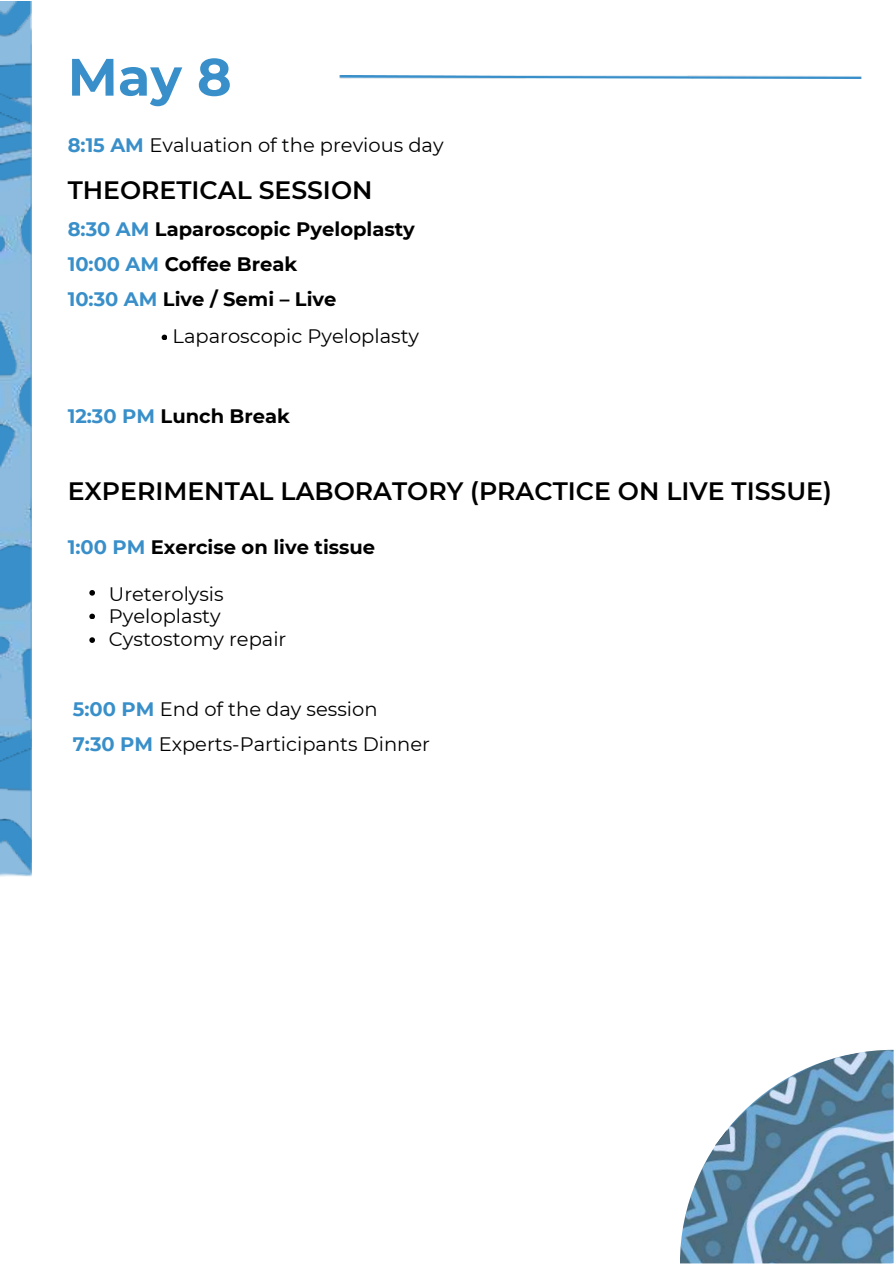
<style>
.page{position:relative;width:894px;height:1264px;background:#fff}
.page>*{position:absolute;margin:0;border:0;box-sizing:border-box;transform-origin:0 0}
.t1{font:700 52.5px "Montserrat";color:#398fc9}
.t2{font:600 25.05px "Montserrat";color:#000}
.t3{font:19.5px/22.5px "Montserrat";color:#000}
.t4{font:700 19.5px/34.8px "Montserrat";color:#000}
.s1{font-weight:700;color:#398fc9}
.s2{color:#398fc9}
</style>
<div class="page">
<svg style="left:162px;top:334px;width:5px;height:6px"></svg>
<img style="left:339px;top:75px;width:523px;height:4px">
<img style="left:0;top:66px;width:32px;height:722px">
<img style="left:0;top:126px;width:32px;height:603px">
<img style="left:0;top:36px;width:32px;height:30px">
<img style="left:0;top:1px;width:32px;height:35px">
<img style="left:0;top:788px;width:32px;height:31px">
<img style="left:0;top:872px;width:32px;height:4px">
<img style="left:0;top:819px;width:32px;height:53px">
<svg style="left:0;top:873px;width:6px;height:3px"></svg>
<img style="left:0;top:93px;width:32px;height:33px">
<img style="left:0;top:729px;width:32px;height:33px">
<img style="left:680px;top:1049px;width:213px;height:214px">
<svg style="left:89px;top:590px;width:6px;height:5px"></svg>
<svg style="left:89px;top:613px;width:6px;height:6px"></svg>
<svg style="left:89px;top:637px;width:6px;height:6px"></svg>
<svg style="left:714px;top:1128px;width:22px;height:17px"></svg>
<h1 class="t1" style="left:68px;top:45px;width:165px">May 8</h1>
<p class="t3" style="left:68px;top:134px;width:377px"><span class="s1">8:15 AM</span> Evaluation of the previous day</p>
<p class="t2" style="left:68px;top:175px;width:306px">THEORETICAL SESSION</p>
<p class="t4" style="left:68px;top:212px;width:348px"><span class="s2">8:30 AM</span> Laparoscopic Pyeloplasty<br><span class="s2">10:00 AM</span> Coffee Break<br><span class="s2">10:30 AM</span> Live / Semi – Live</p>
<p class="t3" style="left:172px;top:325px;width:248px">Laparoscopic Pyeloplasty</p>
<p class="t4" style="left:68px;top:398px;width:224px"><span class="s2">12:30 PM</span> Lunch Break</p>
<p class="t2" style="left:68px;top:476px;width:765px">EXPERIMENTAL LABORATORY (PRACTICE ON LIVE TISSUE)</p>
<p class="t4" style="left:68px;top:529px;width:309px"><span class="s2">1:00 PM</span> Exercise on live tissue</p>
<p class="t3" style="left:109px;top:582px;width:179px">Ureterolysis<br>Pyeloplasty<br>Cystostomy repair</p>
<p class="t3" style="left:73px;top:691px;width:358px;line-height:35.1px"><span class="s1">5:00 PM</span> End of the day session<br><span class="s1">7:30 PM</span> Experts-Participants Dinner</p>
</div>
